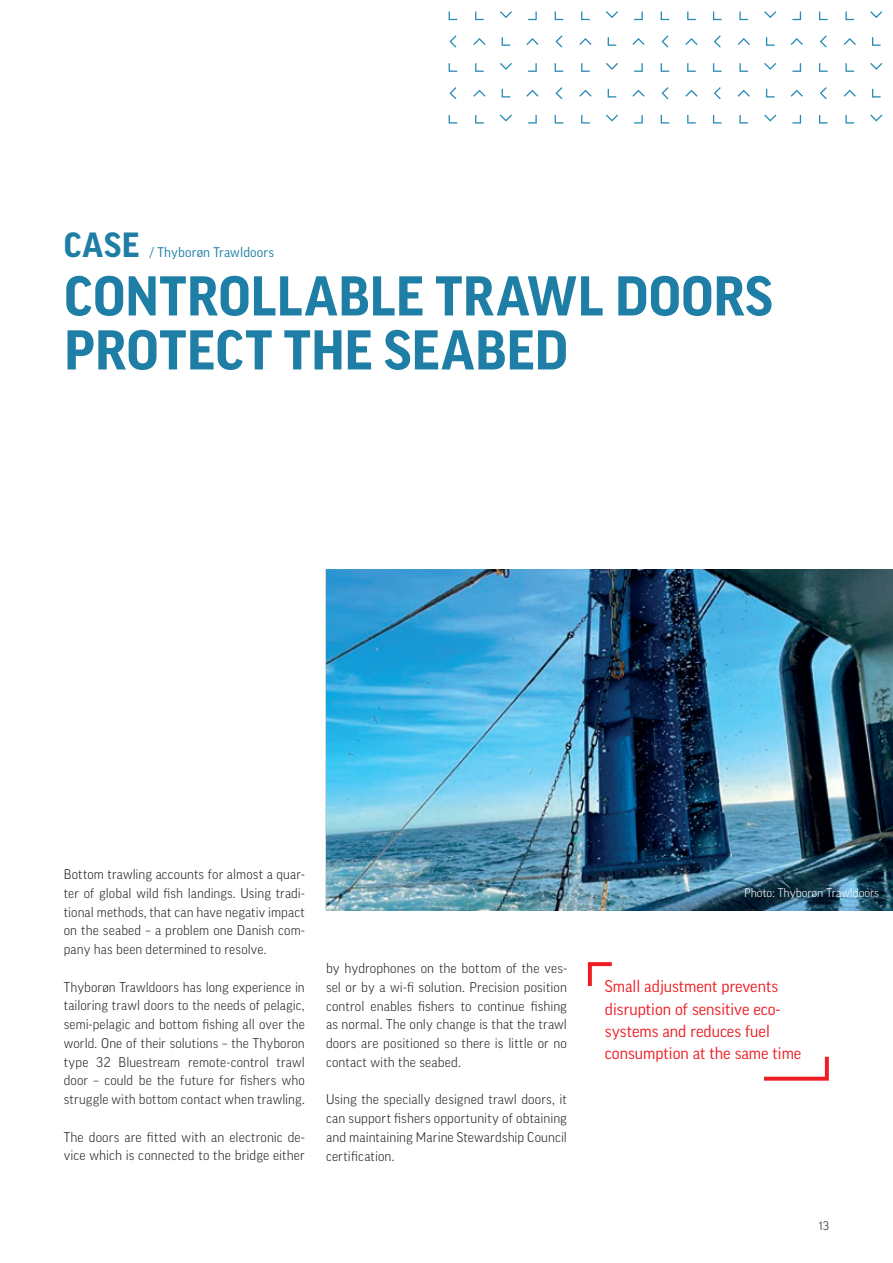
<style>
.page{position:relative;width:893px;height:1263px;background:#fff}
.page>*{position:absolute;margin:0;border:0;box-sizing:border-box;transform-origin:0 0}
.t1{font:700 54px/54px "Good Pro";letter-spacing:.005em;color:#1e7ea5}
.t2{font:700 33.75px "Good Pro";color:#1e7ea5}
.t3{font:16.35px/22.4px "Good Pro";color:#ee1d23}
.t4{font:300 13.5px/18.8px "Good Pro";letter-spacing:.01em;color:#231f20;text-align:justify}
.t5{font:13.5px "Good Pro";letter-spacing:.01em;color:#1e7ea5}
.t6{font:300 12px "Good Pro";color:#fff}
.t7{font:300 12px "Good Pro";color:#231f20}
</style>
<div class="page">
<img style="left:326px;top:570px;width:567px;height:340px">
<svg style="left:870px;top:115px;width:12px;height:7px"></svg>
<svg style="left:764px;top:115px;width:12px;height:7px"></svg>
<svg style="left:845px;top:115px;width:9px;height:9px"></svg>
<svg style="left:819px;top:115px;width:9px;height:9px"></svg>
<svg style="left:792px;top:115px;width:9px;height:9px"></svg>
<svg style="left:739px;top:115px;width:9px;height:9px"></svg>
<svg style="left:713px;top:115px;width:9px;height:9px"></svg>
<svg style="left:872px;top:89px;width:9px;height:9px"></svg>
<svg style="left:766px;top:89px;width:9px;height:9px"></svg>
<svg style="left:844px;top:90px;width:12px;height:7px"></svg>
<svg style="left:820px;top:87px;width:7px;height:12px"></svg>
<svg style="left:791px;top:90px;width:12px;height:7px"></svg>
<svg style="left:738px;top:90px;width:12px;height:7px"></svg>
<svg style="left:714px;top:87px;width:7px;height:12px"></svg>
<svg style="left:870px;top:63px;width:12px;height:7px"></svg>
<svg style="left:764px;top:63px;width:12px;height:7px"></svg>
<svg style="left:845px;top:63px;width:9px;height:9px"></svg>
<svg style="left:819px;top:63px;width:9px;height:9px"></svg>
<svg style="left:792px;top:63px;width:9px;height:9px"></svg>
<svg style="left:739px;top:63px;width:9px;height:9px"></svg>
<svg style="left:713px;top:63px;width:9px;height:9px"></svg>
<svg style="left:872px;top:37px;width:9px;height:9px"></svg>
<svg style="left:766px;top:37px;width:9px;height:9px"></svg>
<svg style="left:844px;top:38px;width:12px;height:7px"></svg>
<svg style="left:820px;top:35px;width:7px;height:13px"></svg>
<svg style="left:791px;top:38px;width:12px;height:7px"></svg>
<svg style="left:738px;top:38px;width:12px;height:7px"></svg>
<svg style="left:714px;top:35px;width:7px;height:13px"></svg>
<svg style="left:870px;top:11px;width:12px;height:7px"></svg>
<svg style="left:764px;top:11px;width:12px;height:7px"></svg>
<svg style="left:845px;top:12px;width:9px;height:8px"></svg>
<svg style="left:819px;top:12px;width:9px;height:8px"></svg>
<svg style="left:792px;top:12px;width:9px;height:8px"></svg>
<svg style="left:739px;top:12px;width:9px;height:8px"></svg>
<svg style="left:713px;top:12px;width:9px;height:8px"></svg>
<svg style="left:606px;top:115px;width:12px;height:7px"></svg>
<svg style="left:687px;top:115px;width:9px;height:9px"></svg>
<svg style="left:661px;top:115px;width:8px;height:9px"></svg>
<svg style="left:634px;top:115px;width:9px;height:9px"></svg>
<svg style="left:500px;top:115px;width:12px;height:7px"></svg>
<svg style="left:581px;top:115px;width:9px;height:9px"></svg>
<svg style="left:555px;top:115px;width:8px;height:9px"></svg>
<svg style="left:528px;top:115px;width:9px;height:9px"></svg>
<svg style="left:475px;top:115px;width:9px;height:9px"></svg>
<svg style="left:449px;top:115px;width:8px;height:9px"></svg>
<svg style="left:608px;top:89px;width:8px;height:9px"></svg>
<svg style="left:685px;top:90px;width:13px;height:7px"></svg>
<svg style="left:661px;top:87px;width:7px;height:12px"></svg>
<svg style="left:632px;top:90px;width:13px;height:7px"></svg>
<svg style="left:502px;top:89px;width:8px;height:9px"></svg>
<svg style="left:579px;top:90px;width:13px;height:7px"></svg>
<svg style="left:555px;top:87px;width:7px;height:12px"></svg>
<svg style="left:526px;top:90px;width:13px;height:7px"></svg>
<svg style="left:473px;top:90px;width:12px;height:7px"></svg>
<svg style="left:449px;top:87px;width:7px;height:12px"></svg>
<svg style="left:606px;top:63px;width:12px;height:7px"></svg>
<svg style="left:687px;top:63px;width:9px;height:9px"></svg>
<svg style="left:661px;top:63px;width:8px;height:9px"></svg>
<svg style="left:634px;top:63px;width:9px;height:9px"></svg>
<svg style="left:500px;top:63px;width:12px;height:7px"></svg>
<svg style="left:581px;top:63px;width:9px;height:9px"></svg>
<svg style="left:555px;top:63px;width:8px;height:9px"></svg>
<svg style="left:528px;top:63px;width:9px;height:9px"></svg>
<svg style="left:475px;top:63px;width:9px;height:9px"></svg>
<svg style="left:449px;top:63px;width:8px;height:9px"></svg>
<svg style="left:608px;top:37px;width:8px;height:9px"></svg>
<svg style="left:685px;top:38px;width:13px;height:7px"></svg>
<svg style="left:661px;top:35px;width:7px;height:13px"></svg>
<svg style="left:632px;top:38px;width:13px;height:7px"></svg>
<svg style="left:502px;top:37px;width:8px;height:9px"></svg>
<svg style="left:579px;top:38px;width:13px;height:7px"></svg>
<svg style="left:555px;top:35px;width:7px;height:13px"></svg>
<svg style="left:526px;top:38px;width:13px;height:7px"></svg>
<svg style="left:473px;top:38px;width:12px;height:7px"></svg>
<svg style="left:449px;top:35px;width:7px;height:13px"></svg>
<svg style="left:606px;top:11px;width:12px;height:7px"></svg>
<svg style="left:687px;top:12px;width:9px;height:8px"></svg>
<svg style="left:661px;top:12px;width:8px;height:8px"></svg>
<svg style="left:634px;top:12px;width:9px;height:8px"></svg>
<svg style="left:500px;top:11px;width:12px;height:7px"></svg>
<svg style="left:581px;top:12px;width:9px;height:8px"></svg>
<svg style="left:555px;top:12px;width:8px;height:8px"></svg>
<svg style="left:528px;top:12px;width:9px;height:8px"></svg>
<svg style="left:475px;top:12px;width:9px;height:8px"></svg>
<svg style="left:449px;top:12px;width:8px;height:8px"></svg>
<svg style="left:588px;top:962px;width:24px;height:24px"></svg>
<svg style="left:764px;top:1057px;width:65px;height:24px"></svg>
<h2 class="t2" style="left:64px;top:226px;width:77px">CASE</h2>
<h1 class="t1" style="left:64px;top:269px;width:710px">CONTROLLABLE TRAWL DOORS<br>PROTECT THE SEABED</h1>
<p class="t5" style="left:150px;top:244px;width:126px">/ Thyborøn Trawldoors</p>
<p class="t4" style="left:64px;top:865px;width:242px">Bottom trawling accounts for almost a quar&shy;ter of global wild fish landings. Using tradi&shy;tional methods, that can have negativ impact on the seabed – a problem one Danish com&shy;pany has been determined to resolve.</p>
<p class="t4" style="left:64px;top:977px;width:242px">Thyborøn Trawldoors has long experience in tailoring trawl doors to the needs of pelagic, semi-pelagic and bottom fishing all over the world. One of their solutions – the Thyboron type 32 Bluestream remote-control trawl door – could be the future for fishers who struggle with bottom contact when trawling.</p>
<p class="t4" style="left:64px;top:1127px;width:242px">The doors are fitted with an electronic de&shy;vice which is connected to the bridge either</p>
<p class="t4" style="left:326px;top:959px;width:242px">by hydrophones on the bottom of the ves&shy;sel or by a wi-fi solution. Precision position control enables fishers to continue fishing as normal. The only change is that the trawl doors are positioned so there is little or no contact with the seabed.</p>
<p class="t4" style="left:326px;top:1090px;width:242px">Using the specially designed trawl doors, it can support fishers opportunity of obtaining and maintaining Marine Stewardship Council certification.</p>
<p class="t6" style="left:744px;top:885px;width:137px">Photo: Thyborøn Trawldoors</p>
<p class="t3" style="left:605px;top:975px;width:198px">Small adjustment prevents disruption of sensitive eco&shy;systems and reduces fuel consumption at the same time</p>
<p class="t7" style="left:818px;top:1219px;width:12px">13</p>
</div>
